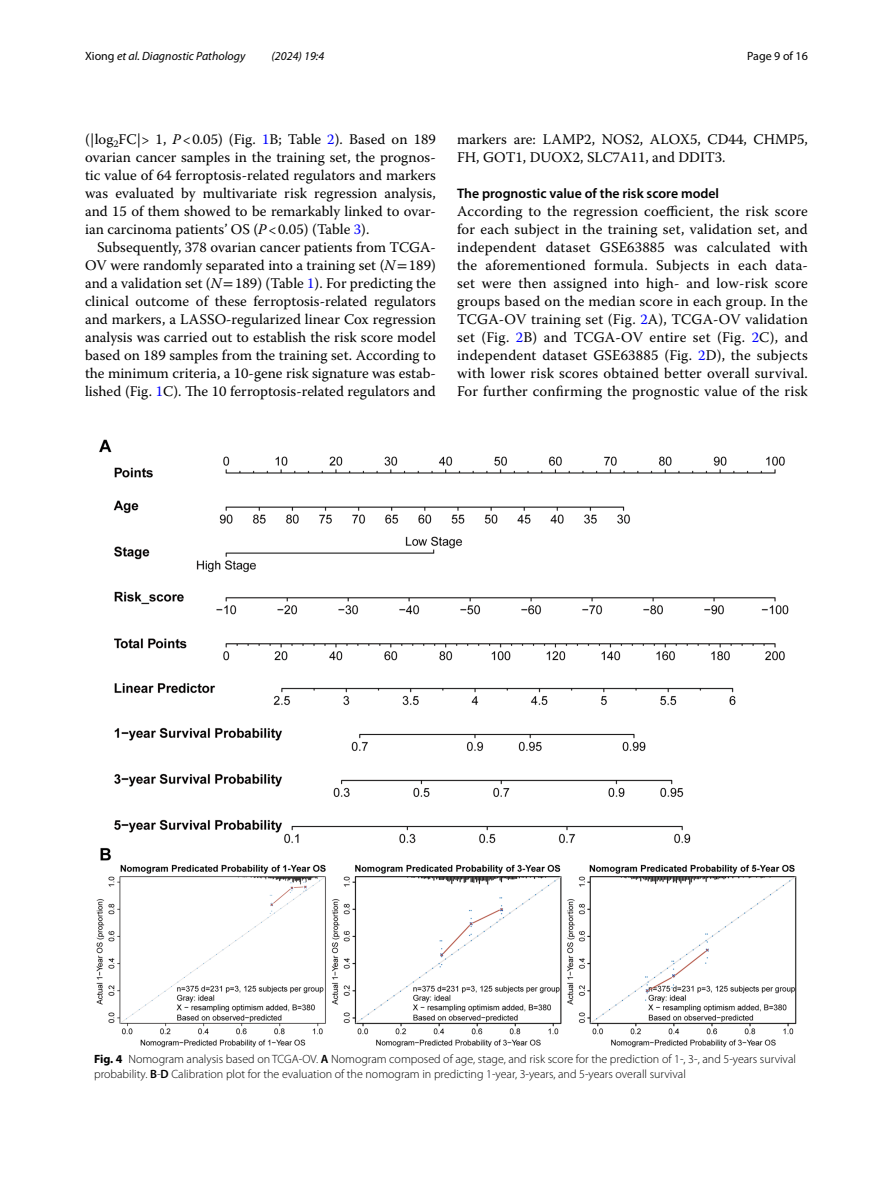
<style>
.page{position:relative;width:893px;height:1187px;background:#fff}
.page>*{position:absolute;margin:0;border:0;box-sizing:border-box;transform-origin:0 0}
.t1{font:14.7px/18px "Warnock Pro";color:#000;text-align:justify}
.t2{font:600 13.8px "Myriad Pro";color:#000}
.t3{font:300 12px/15px "Myriad Pro";color:#000}
.t4{font:italic 12px "Myriad Pro";color:#000}
.t5{font:12px "Myriad Pro";color:#000}
.s1{font-style:normal}
.s2{font-style:italic}
.s3{color:#00f}
.s4{font-family:"STIX"}
.s5{font-weight:700}
.s6{font-weight:600}
</style>
<div class="page">
<img style="left:96px;top:439px;width:701px;height:608px">
<p class="t4" style="left:85px;top:48px;width:162px"><span class="s1">Xiong</span> et al. Diagnostic Pathology</p>
<p class="t4" style="left:272px;top:48px;width:54px">(2024) 19:4</p>
<p class="t5" style="left:747px;top:49px;width:62px">Page 9 of 16</p>
<p class="t1" style="left:85px;top:130px;width:352px">(|log<sub>2</sub>FC|&gt; 1, <span class="s2">P</span>&lt;0.05) (Fig. <span class="s3">1</span>B; Table <span class="s3">2</span>). Based on 189 ovarian cancer samples in the training set, the prognos&shy;tic value of 64 ferroptosis-related regulators and markers was evaluated by multivariate risk regression analysis, and 15 of them showed to be remarkably linked to ovar&shy;ian carcinoma patients’ OS (<span class="s2">P</span>&lt;0.05) (Table <span class="s3">3</span>).</p>
<p class="t1" style="left:85px;top:238px;width:352px;text-indent:12px">Subsequently, 378 ovarian cancer patients from TCGA-OV were randomly separated into a training set (<span class="s2">N</span><span class="s4">=</span>189) and a validation set (<span class="s2">N</span><span class="s4">=</span>189) (Table <span class="s3">1</span>). For predicting the clinical outcome of these ferroptosis-related regulators and markers, a LASSO-regularized linear Cox regression analysis was carried out to establish the risk score model based on 189 samples from the training set. According to the minimum criteria, a 10-gene risk signature was estab&shy;lished (Fig. <span class="s3">1</span>C). The 10 ferroptosis-related regulators and</p>
<p class="t1" style="left:457px;top:130px;width:352px">markers are: LAMP2, NOS2, ALOX5, CD44, CHMP5,<br>FH, GOT1, DUOX2, SLC7A11, and DDIT3.</p>
<p class="t2" style="left:457px;top:184px;width:264px">The prognostic value of the risk score model</p>
<p class="t1" style="left:457px;top:202px;width:352px">According to the regression coefficient, the risk score for each subject in the training set, validation set, and independent dataset GSE63885 was calculated with the aforementioned formula. Subjects in each data&shy;set were then assigned into high- and low-risk score groups based on the median score in each group. In the TCGA-OV training set (Fig. <span class="s3">2</span>A), TCGA-OV validation set (Fig. <span class="s3">2</span>B) and TCGA-OV entire set (Fig. <span class="s3">2</span>C), and independent dataset GSE63885 (Fig. <span class="s3">2</span>D), the subjects with lower risk scores obtained better overall survival.<br>For further confirming the prognostic value of the risk</p>
<p class="t3" style="left:94px;top:1051px;width:703px"><span class="s5">Fig. 4</span> Nomogram analysis based on TCGA-OV. <span class="s6">A</span> Nomogram composed of age, stage, and risk score for the prediction of 1-, 3-, and 5-years survival probability. <span class="s6">B</span>-<span class="s6">D</span> Calibration plot for the evaluation of the nomogram in predicting 1-year, 3-years, and 5-years overall survival</p>
</div>
